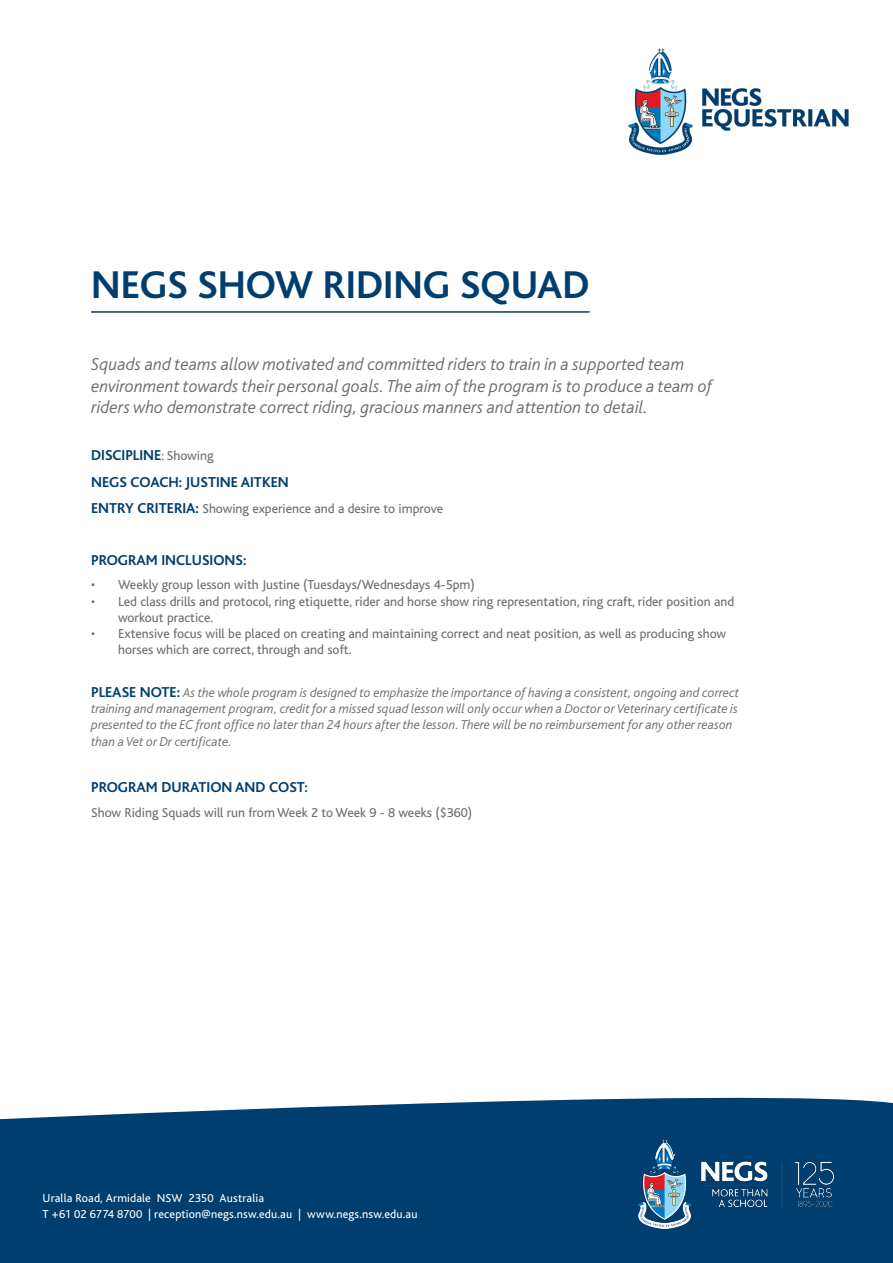
<style>
.page{position:relative;width:893px;height:1263px;background:#fff}
.page>*{position:absolute;margin:0;border:0;box-sizing:border-box;transform-origin:0 0}
.t1{font:700 40.5px "Bliss";color:#003e6f}
.Intro_Ital{font:italic 300 18px/21.6px "Bliss";color:#6c6d70}
.Body{font:700 15px "Bliss";color:#003e6f}
.Body-2{font:13.5px/16.2px "Bliss";color:#6c6d70}
.body_ital{font:italic 300 13.5px/16.2px "Bliss";color:#6c6d70}
.t2{font:12px "Bliss";letter-spacing:.015em;color:#fff}
.s1{font-weight:400;font-size:13.5px;color:#6c6d70}
.s2{font-weight:700;font-size:15px;color:#003e6f}
.s3{font-weight:700;font-style:normal;font-size:15px;color:#003e6f}
</style>
<div class="page">
<hr style="left:91px;top:311px;width:499px;height:2px;background:#003e6f">
<img style="left:628px;top:48px;width:221px;height:107px">
<div style="left:0;top:1098px;width:893px;height:165px;background:#003e6f"></div>
<img style="left:616px;top:1133px;width:245px;height:98px">
<h1 class="t1" style="left:91px;top:264px;width:500px">NEGS SHOW RIDING SQUAD</h1>
<p class="Intro_Ital" style="left:91px;top:354px;width:623px">Squads and teams allow motivated and committed riders to train in a supported team environment towards their personal goals. The aim of the program is to produce a team of riders who demonstrate correct riding, gracious manners and attention to detail.</p>
<p class="Body" style="left:91px;top:448px;width:124px">DISCIPLINE<span class="s1">: Showing</span></p>
<h2 class="Body" style="left:91px;top:474px;width:199px">NEGS COACH: JUSTINE AITKEN</h2>
<p class="Body-2" style="left:91px;top:501px;width:354px"><span class="s2">ENTRY CRITERIA:</span> Showing experience and a desire to improve</p>
<p class="Body" style="left:91px;top:552px;width:157px">PROGRAM INCLUSIONS:</p>
<p class="Body-2" style="left:91px;top:577px;width:385px">• Weekly group lesson with Justine (Tuesdays/Wednesdays 4-5pm)</p>
<p class="Body-2" style="left:118px;top:593px;width:618px;text-indent:-27px">• Led class drills and protocol, ring etiquette, rider and horse show ring representation, ring craft, rider position and workout practice.</p>
<p class="Body-2" style="left:118px;top:626px;width:610px;text-indent:-27px">• Extensive focus will be placed on creating and maintaining correct and neat position, as well as producing show horses which are correct, through and soft.</p>
<p class="body_ital" style="left:91px;top:685px;width:650px"><span class="s3">PLEASE NOTE:</span> As the whole program is designed to emphasize the importance of having a consistent, ongoing and correct training and management program, credit for a missed squad lesson will only occur when a Doctor or Veterinary certificate is presented to the EC front office no later than 24 hours after the lesson. There will be no reimbursement for any other reason than a Vet or Dr certificate.</p>
<p class="Body" style="left:91px;top:780px;width:218px">PROGRAM DURATION AND COST:</p>
<p class="Body-2" style="left:91px;top:805px;width:383px">Show Riding Squads will run from Week 2 to Week 9 - 8 weeks ($360)</p>
<p class="t2" style="left:43px;top:1192px;width:223px">Uralla Road, Armidale NSW 2350 Australia</p>
<p class="t2" style="left:43px;top:1208px;width:377px">T +61 02 6774 8700 | reception@negs.nsw.edu.au | www.negs.nsw.edu.au</p>
</div>
